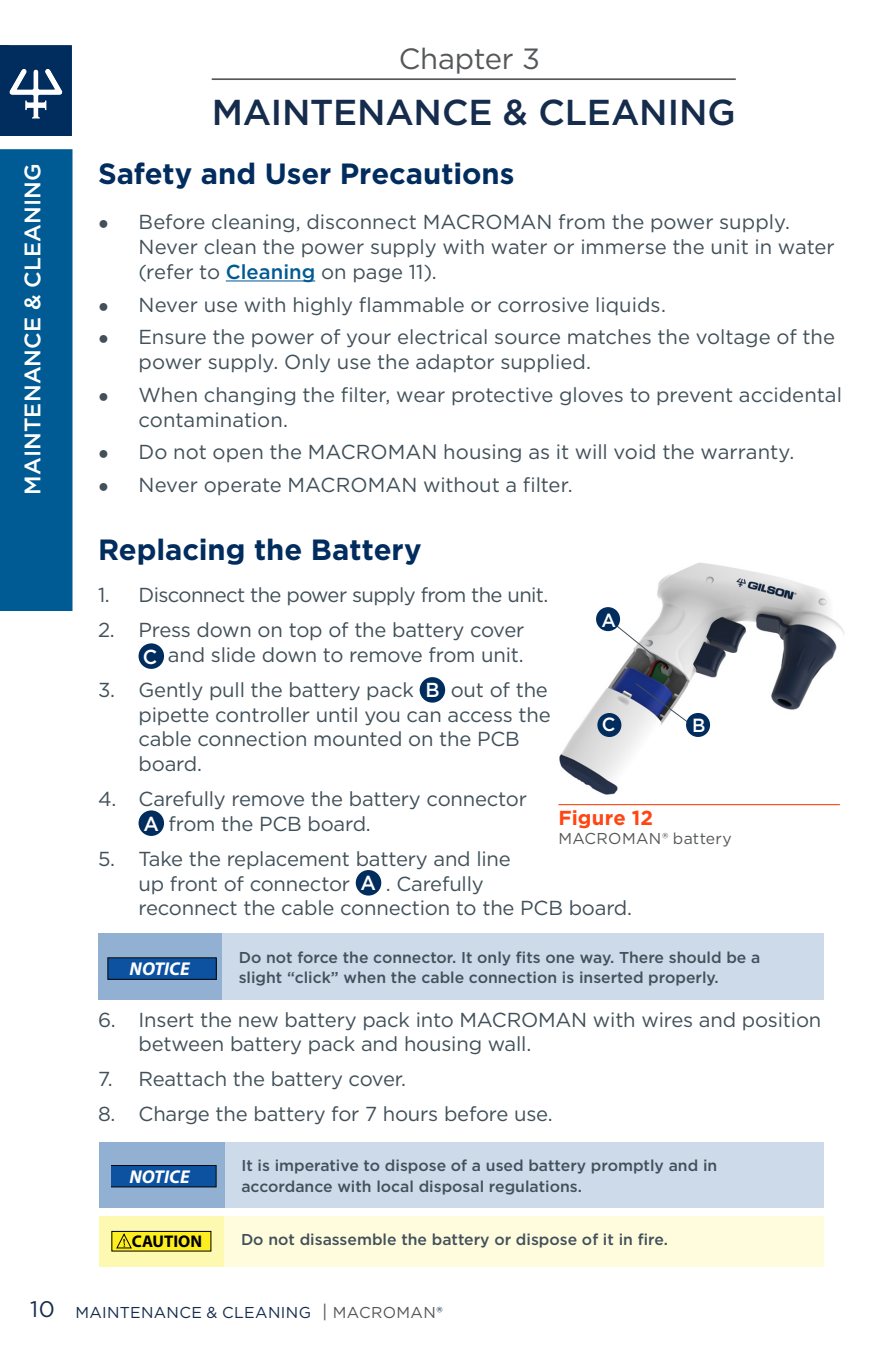
<style>
.page{position:relative;width:881px;height:1367px;background:#fff}
.page>*{position:absolute;margin:0;border:0;box-sizing:border-box;transform-origin:0 0}
.Chapter_Title{font:500 36px "Gotham";letter-spacing:-.005em;color:#152c4c}
.Heading_1_NoTOP{font:700 29.25px "Gotham";color:#002c5e}
.t1{font:29.25px "Gotham";letter-spacing:-.01em;color:#555759}
.Blue_Tab_Left{font:500 22.5px "Gotham";letter-spacing:.005em;color:#fff}
.t2{font:20.25px/24.8px "Gotham";letter-spacing:-.01em;color:#415059}
.t3{font:20.25px "Gotham";letter-spacing:-.03em;color:#415059}
.Figure{font:700 20.25px "Gotham";letter-spacing:.005em;color:#ff4612}
.S_section{font:500 20.25px "Gotham";color:#fff}
.S_section-2{font:500 19.12px "Gotham";color:#fff}
.t4{font:italic 700 18.45px "Myriad Pro";color:#fff}
.t5{font:700 16.88px "Myriad Pro";color:#000}
.Warning{font:500 15.75px/20.2px "Gotham";color:#415059}
.t6{font:15.75px "Gotham";letter-spacing:.02em;color:#152c4c}
.Figure_Text{font:15.75px "Gotham";letter-spacing:.02em;color:#555759}
.s1{font-family:"Times New Roman";font-size:18px}
.s2{font-weight:500;color:#005a93}
.s3{font-size:22.5px}
.s4{font-size:18px;color:#555759}
.s5{color:#555759}
</style>
<div class="page">
<div style="left:0;top:149px;width:72px;height:462px;background:#005a93"></div>
<svg style="left:8px;top:45px;width:64px;height:91px;background:#244974"></svg>
<hr style="left:212px;top:78px;width:524px;height:2px;background:#555759">
<hr style="left:226px;top:280px;width:89px;height:1px;background:#005a93">
<div style="left:139px;top:643px;width:25px;height:26px;background:#002c5e;border-radius:50%"></div>
<div style="left:420px;top:677px;width:25px;height:26px;background:#002c5e;border-radius:50%"></div>
<div style="left:139px;top:810px;width:25px;height:26px;background:#002c5e;border-radius:50%"></div>
<div style="left:356px;top:870px;width:25px;height:25px;background:#002c5e;border-radius:50%"></div>
<img style="left:559px;top:562px;width:285px;height:232px">
<svg style="left:610px;top:620px;width:51px;height:42px"></svg>
<svg style="left:634px;top:682px;width:55px;height:42px"></svg>
<hr style="left:558px;top:804px;width:282px;height:1px;background:#ff4612">
<div style="left:597px;top:713px;width:24px;height:24px;background:#002c5e;border-radius:50%"></div>
<div style="left:686px;top:713px;width:24px;height:24px;background:#002c5e;border-radius:50%"></div>
<div style="left:596px;top:607px;width:24px;height:24px;background:#002c5e;border-radius:50%"></div>
<div style="left:98px;top:933px;width:125px;height:67px;background:#92b0d1"></div>
<div style="left:223px;top:933px;width:600px;height:67px;background:#ccdaea"></div>
<div style="left:108px;top:958px;width:108px;height:21px;background:#0d52a1"></div>
<div style="left:99px;top:1143px;width:126px;height:65px;background:#92b0d1"></div>
<div style="left:225px;top:1143px;width:599px;height:65px;background:#ccdaea"></div>
<svg style="left:111px;top:1165px;width:106px;height:22px;background:#0c4c95"></svg>
<div style="left:0;top:45px;width:8px;height:91px;background:#002c5e"></div>
<div style="left:99px;top:1216px;width:126px;height:50px;background:#fef9b1"></div>
<div style="left:225px;top:1216px;width:599px;height:50px;background:#fffcde"></div>
<div style="left:112px;top:1231px;width:99px;height:20px;background:#fcee21"></div>
<div style="left:111px;top:1231px;width:100px;height:20px;border:1px solid #000"></div>
<svg style="left:116px;top:1233px;width:16px;height:16px"></svg>
<p class="Blue_Tab_Left" style="left:18px;top:495px;width:333px;rotate:-90deg">MAINTENANCE &amp; CLEANING</p>
<p class="t1" style="left:399px;top:40px;width:143px">Chapter 3</p>
<p class="Chapter_Title" style="left:212px;top:88px;width:525px">MAINTENANCE &amp; CLEANING</p>
<p class="Heading_1_NoTOP" style="left:98px;top:154px;width:418px">Safety and User Precautions</p>
<p class="t2" style="left:139px;top:209px;width:698px;text-indent:-40px"><span class="s1">●</span> Before cleaning, disconnect MACROMAN from the power supply.<br>Never clean the power supply with water or immerse the unit in water (refer to <span class="s2">Cleaning</span> on page 11).</p>
<p class="t2" style="left:98px;top:292px;width:569px"><span class="s1">●</span> Never use with highly flammable or corrosive liquids.</p>
<p class="t2" style="left:139px;top:324px;width:698px;text-indent:-40px"><span class="s1">●</span> Ensure the power of your electrical source matches the voltage of the power supply. Only use the adaptor supplied.</p>
<p class="t2" style="left:139px;top:382px;width:705px;text-indent:-40px"><span class="s1">●</span> When changing the filter, wear protective gloves to prevent accidental contamination.</p>
<p class="t2" style="left:98px;top:439px;width:698px"><span class="s1">●</span> Do not open the MACROMAN housing as it will void the warranty.</p>
<p class="t2" style="left:98px;top:472px;width:476px"><span class="s1">●</span> Never operate MACROMAN without a filter.</p>
<p class="Heading_1_NoTOP" style="left:98px;top:530px;width:325px">Replacing the Battery</p>
<p class="t3" style="left:98px;top:582px;width:452px">1. Disconnect the power supply from the unit.</p>
<p class="t2" style="left:98px;top:617px;width:428px">2. Press down on top of the battery cover</p>
<p class="S_section" style="left:143px;top:644px;width:16px">C</p>
<p class="t2" style="left:168px;top:642px;width:357px">and slide down to remove from unit.</p>
<p class="t2" style="left:98px;top:677px;width:317px">3. Gently pull the battery pack</p>
<p class="S_section" style="left:425px;top:676px;width:16px">B</p>
<p class="S_section-2" style="left:601px;top:608px;width:16px">A</p>
<p class="S_section-2" style="left:597px;top:610px;width:16px">A</p>
<p class="t2" style="left:139px;top:677px;width:414px;text-indent:312px">out of the pipette controller until you can access the cable connection mounted on the PCB board.</p>
<p class="t2" style="left:98px;top:786px;width:430px">4. Carefully remove the battery connector</p>
<p class="S_section" style="left:143px;top:810px;width:17px">A</p>
<p class="t2" style="left:169px;top:811px;width:204px">from the PCB board.</p>
<p class="t2" style="left:139px;top:846px;width:374px;text-indent:-40px">5. Take the replacement battery and line up front of connector</p>
<p class="S_section-2" style="left:602px;top:712px;width:15px">C</p>
<p class="S_section-2" style="left:692px;top:712px;width:15px">B</p>
<p class="Figure" style="left:558px;top:805px;width:96px">Figure 12</p>
<p class="Figure_Text" style="left:558px;top:829px;width:175px">MACROMAN® battery</p>
<p class="t2" style="left:139px;top:870px;width:495px;text-indent:247px">. Carefully<br>reconnect the cable connection to the PCB board.</p>
<p class="S_section" style="left:361px;top:870px;width:17px">A</p>
<p class="t4" style="left:130px;top:957px;width:62px">NOTICE</p>
<p class="Warning" style="left:239px;top:947px;width:523px">Do not force the connector. It only fits one way. There should be a slight “click” when the cable connection is inserted properly.</p>
<p class="t2" style="left:139px;top:1007px;width:684px;text-indent:-40px">6. Insert the new battery pack into MACROMAN with wires and position between battery pack and housing wall.</p>
<p class="t2" style="left:98px;top:1066px;width:309px">7. Reattach the battery cover.</p>
<p class="t2" style="left:98px;top:1101px;width:456px">8. Charge the battery for 7 hours before use.</p>
<p class="t4" style="left:129px;top:1164px;width:62px">NOTICE</p>
<p class="Warning" style="left:241px;top:1155px;width:477px">It is imperative to dispose of a used battery promptly and in accordance with local disposal regulations.</p>
<p class="t5" style="left:132px;top:1230px;width:72px">CAUTION</p>
<p class="Warning" style="left:241px;top:1229px;width:428px">Do not disassemble the battery or dispose of it in fire.</p>
<p class="t6" style="left:30px;top:1302px;width:414px"><span class="s3">10</span> MAINTENANCE &amp; CLEANING <span class="s4">|</span> <span class="s5">MACROMAN</span>®</p>
</div>
